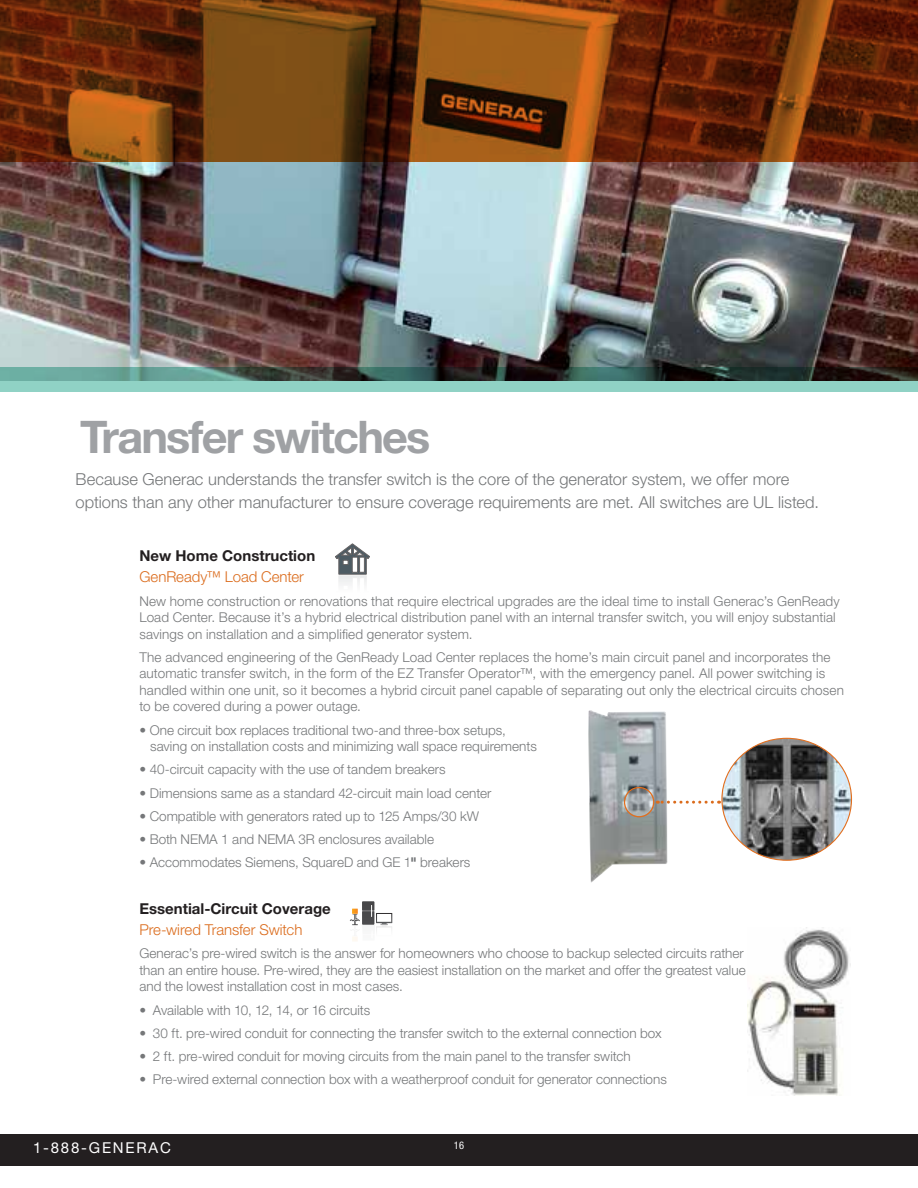
<style>
.page{position:relative;width:918px;height:1188px;background:#fff}
.page>*{position:absolute;margin:0;border:0;box-sizing:border-box;transform-origin:0 0}
.t1{font:700 45px "Helvetica Neue LT Std";letter-spacing:-.04em;color:#9fa1a4}
.t2{font:300 16.5px/22.5px "Helvetica Neue LT Std";color:#757779}
.t3{font:700 15px "Helvetica Neue LT Std";color:#231f20}
.t4{font:300 15px "Helvetica Neue LT Std";letter-spacing:-.005em;color:#db6c1d}
.t5{font:15px "Helvetica Neue LT Std";letter-spacing:.12em;color:#fff}
.t6{font:300 13.5px/16.5px "Helvetica Neue LT Std";color:#757779}
.t7{font:condensed 10.5px "Helvetica Neue LT Std";color:#fff}
.s1{font-weight:700;font-stretch:condensed}
</style>
<div class="page">
<img style="left:748px;top:927px;width:102px;height:168px">
<img style="left:0;top:162px;width:918px;height:205px">
<div style="left:0;top:1134px;width:918px;height:32px;background:#231f20"></div>
<svg style="left:0;top:0;width:918px;height:162px"></svg>
<img style="left:588px;top:710px;width:80px;height:173px">
<svg style="left:625px;top:788px;width:29px;height:29px"></svg>
<div style="left:624px;top:787px;width:30px;height:30px;border:1px solid #e36f1e;border-radius:50%"></div>
<img style="left:723px;top:738px;width:129px;height:122px">
<svg style="left:0;top:367px;width:918px;height:24px"></svg>
<svg style="left:350px;top:902px;width:42px;height:39px"></svg>
<svg style="left:335px;top:544px;width:35px;height:41px"></svg>
<svg style="left:657px;top:801px;width:55px;height:3px"></svg>
<h1 class="t1" style="left:80px;top:409px;width:352px">Transfer switches</h1>
<p class="t2" style="left:76px;top:468px;width:745px">Because Generac understands the transfer switch is the core of the generator system, we offer more options than any other manufacturer to ensure coverage requirements are met. All switches are UL listed.</p>
<p class="t3" style="left:139px;top:547px;width:177px">New Home Construction</p>
<p class="t4" style="left:139px;top:568px;width:166px">GenReady™ Load Center</p>
<p class="t6" style="left:139px;top:592px;width:702px">New home construction or renovations that require electrical upgrades are the ideal time to install Generac’s GenReady<br>Load Center. Because it’s a hybrid electrical distribution panel with an internal transfer switch, you will enjoy substantial savings on installation and a simplified generator system.</p>
<p class="t6" style="left:139px;top:648px;width:706px">The advanced engineering of the GenReady Load Center replaces the home’s main circuit panel and incorporates the automatic transfer switch, in the form of the EZ Transfer Operator™, with the emergency panel. All power switching is handled within one unit, so it becomes a hybrid circuit panel capable of separating out only the electrical circuits chosen to be covered during a power outage.</p>
<p class="t6" style="left:150px;top:721px;width:388px;text-indent:-11px">• One circuit box replaces traditional two-and three-box setups, saving on installation costs and minimizing wall space requirements</p>
<p class="t6" style="left:139px;top:761px;width:308px">• 40-circuit capacity with the use of tandem breakers</p>
<p class="t6" style="left:139px;top:784px;width:353px">• Dimensions same as a standard 42-circuit main load center</p>
<p class="t6" style="left:139px;top:807px;width:341px">• Compatible with generators rated up to 125 Amps/30 kW</p>
<p class="t6" style="left:139px;top:831px;width:296px">• Both NEMA 1 and NEMA 3R enclosures available</p>
<p class="t6" style="left:139px;top:854px;width:333px">• Accommodates Siemens, SquareD and GE 1<span class="s1">"</span> breakers</p>
<p class="t3" style="left:139px;top:900px;width:193px">Essential-Circuit Coverage</p>
<p class="t4" style="left:139px;top:921px;width:164px">Pre-wired Transfer Switch</p>
<p class="t6" style="left:139px;top:945px;width:608px">Generac’s pre-wired switch is the answer for homeowners who choose to backup selected circuits rather than an entire house. Pre-wired, they are the easiest installation on the market and offer the greatest value and the lowest installation cost in most cases.</p>
<p class="t6" style="left:139px;top:1001px;width:232px">• Available with 10, 12, 14, or 16 circuits</p>
<p class="t6" style="left:139px;top:1025px;width:524px">• 30 ft. pre-wired conduit for connecting the transfer switch to the external connection box</p>
<p class="t6" style="left:139px;top:1048px;width:493px">• 2 ft. pre-wired conduit for moving circuits from the main panel to the transfer switch</p>
<p class="t6" style="left:139px;top:1071px;width:529px">• Pre-wired external connection box with a weatherproof conduit for generator connections</p>
<p class="t5" style="left:33px;top:1139px;width:139px">1-888-GENERAC</p>
<p class="t7" style="left:454px;top:1139px;width:12px">16</p>
</div>
